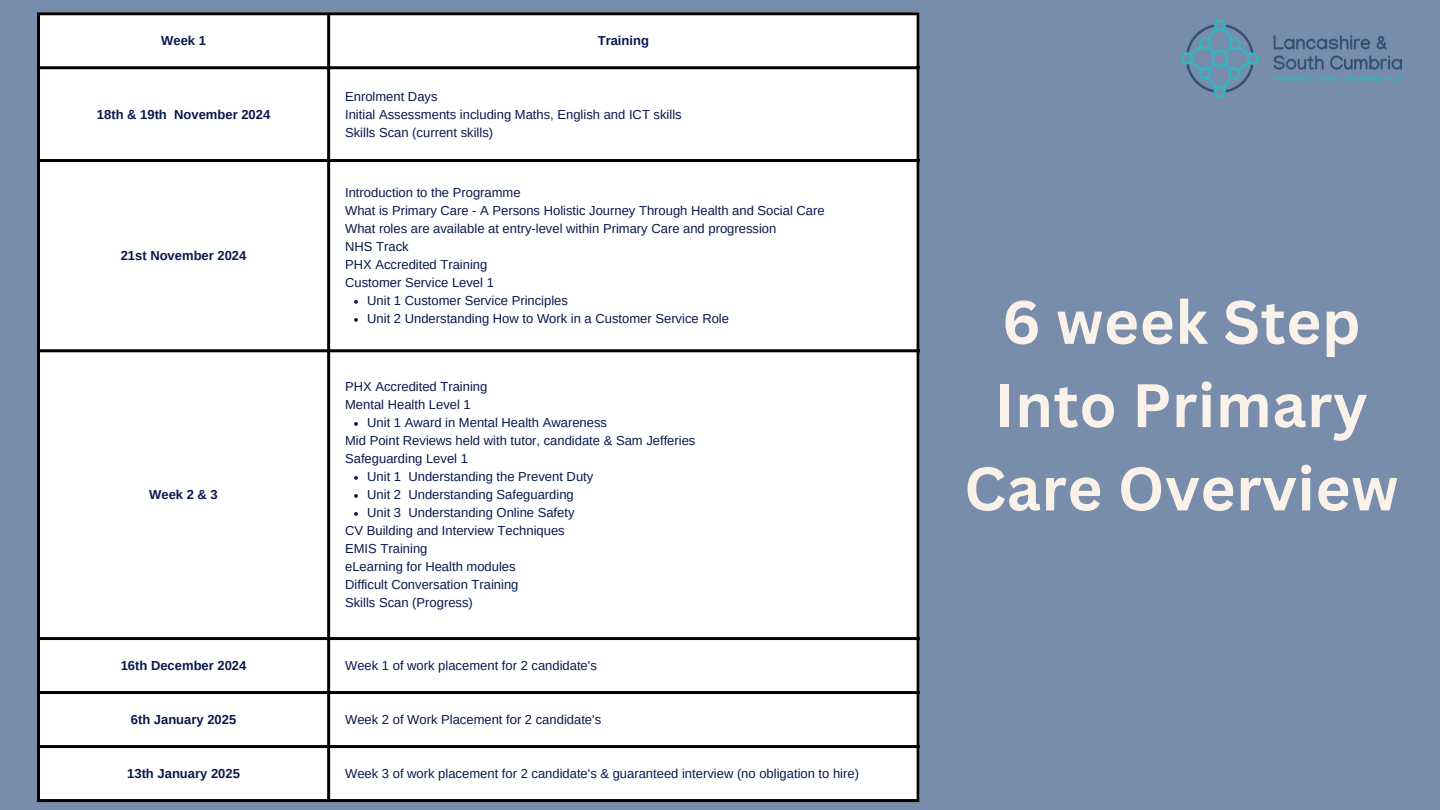
<style>
.page{position:relative;width:1440px;height:810px;background:#788cac}
.page>*{position:absolute;margin:0;border:0;box-sizing:border-box;transform-origin:0 0}
.t1{font:700 60px/83.2px "Canva Sans";letter-spacing:.01em;color:#faf2e9;text-align:center}
.t2{font:13px "Arimo";color:#08184d}
.t3{font:700 13px "Arimo";color:#08184d}
</style>
<div class="page">
<div style="left:37px;top:12px;width:883px;height:790px;background:#fff"></div>
<img style="left:1181px;top:20px;width:221px;height:78px">
<svg style="left:354px;top:300px;width:4px;height:4px"></svg>
<svg style="left:354px;top:318px;width:4px;height:4px"></svg>
<svg style="left:354px;top:422px;width:4px;height:4px"></svg>
<svg style="left:354px;top:476px;width:4px;height:4px"></svg>
<svg style="left:354px;top:494px;width:4px;height:4px"></svg>
<svg style="left:354px;top:512px;width:4px;height:4px"></svg>
<hr style="left:37px;top:15px;width:3px;height:784px;background:#000">
<hr style="left:327px;top:15px;width:3px;height:784px;background:#000">
<hr style="left:917px;top:15px;width:3px;height:784px;background:#000">
<hr style="left:37px;top:12px;width:883px;height:3px;background:#000">
<hr style="left:37px;top:66px;width:883px;height:3px;background:#000">
<hr style="left:37px;top:159px;width:883px;height:3px;background:#000">
<hr style="left:37px;top:349px;width:883px;height:3px;background:#000">
<hr style="left:37px;top:637px;width:883px;height:3px;background:#000">
<hr style="left:37px;top:691px;width:883px;height:3px;background:#000">
<hr style="left:37px;top:745px;width:883px;height:3px;background:#000">
<hr style="left:37px;top:799px;width:883px;height:3px;background:#000">
<p class="t3" style="left:161px;top:33px;width:46px">Week 1</p>
<p class="t3" style="left:598px;top:33px;width:53px">Training</p>
<p class="t3" style="left:97px;top:107px;width:175px">18th &amp; 19th November 2024</p>
<p class="t3" style="left:121px;top:249px;width:127px">21st November 2024</p>
<p class="t3" style="left:149px;top:488px;width:70px">Week 2 &amp; 3</p>
<p class="t2" style="left:345px;top:89px;width:94px">Enrolment Days</p>
<p class="t2" style="left:345px;top:107px;width:338px">Initial Assessments including Maths, English and ICT skills</p>
<p class="t2" style="left:345px;top:125px;width:150px">Skills Scan (current skills)</p>
<p class="t2" style="left:345px;top:186px;width:177px">Introduction to the Programme</p>
<p class="t2" style="left:345px;top:204px;width:481px">What is Primary Care - A Persons Holistic Journey Through Health and Social Care</p>
<p class="t2" style="left:345px;top:222px;width:433px">What roles are available at entry-level within Primary Care and progression</p>
<p class="t2" style="left:345px;top:240px;width:65px">NHS Track</p>
<p class="t2" style="left:345px;top:258px;width:144px">PHX Accredited Training</p>
<p class="t2" style="left:345px;top:276px;width:150px">Customer Service Level 1</p>
<p class="t2" style="left:367px;top:294px;width:202px">Unit 1 Customer Service Principles</p>
<p class="t2" style="left:367px;top:312px;width:363px">Unit 2 Understanding How to Work in a Customer Service Role</p>
<p class="t2" style="left:345px;top:380px;width:144px">PHX Accredited Training</p>
<p class="t2" style="left:345px;top:398px;width:127px">Mental Health Level 1</p>
<p class="t2" style="left:367px;top:416px;width:241px">Unit 1 Award in Mental Health Awareness</p>
<p class="t2" style="left:345px;top:434px;width:352px">Mid Point Reviews held with tutor, candidate &amp; Sam Jefferies</p>
<p class="t2" style="left:345px;top:452px;width:124px">Safeguarding Level 1</p>
<p class="t2" style="left:367px;top:470px;width:228px">Unit 1 Understanding the Prevent Duty</p>
<p class="t2" style="left:367px;top:488px;width:208px">Unit 2 Understanding Safeguarding</p>
<p class="t2" style="left:367px;top:506px;width:209px">Unit 3 Understanding Online Safety</p>
<p class="t2" style="left:345px;top:524px;width:221px">CV Building and Interview Techniques</p>
<p class="t2" style="left:345px;top:542px;width:84px">EMIS Training</p>
<p class="t2" style="left:345px;top:560px;width:172px">eLearning for Health modules</p>
<p class="t2" style="left:345px;top:578px;width:175px">Difficult Conversation Training</p>
<p class="t2" style="left:345px;top:596px;width:129px">Skills Scan (Progress)</p>
<p class="t3" style="left:121px;top:658px;width:127px">16th December 2024</p>
<p class="t2" style="left:345px;top:658px;width:253px">Week 1 of work placement for 2 candidate's</p>
<p class="t3" style="left:131px;top:712px;width:107px">6th January 2025</p>
<p class="t2" style="left:345px;top:712px;width:258px">Week 2 of Work Placement for 2 candidate's</p>
<p class="t3" style="left:127px;top:766px;width:114px">13th January 2025</p>
<p class="t2" style="left:345px;top:766px;width:515px">Week 3 of work placement for 2 candidate's &amp; guaranteed interview (no obligation to hire)</p>
<h1 class="t1" style="left:964px;top:279px;width:436px">6 week Step<br>Into Primary<br>Care Overview</h1>
</div>
